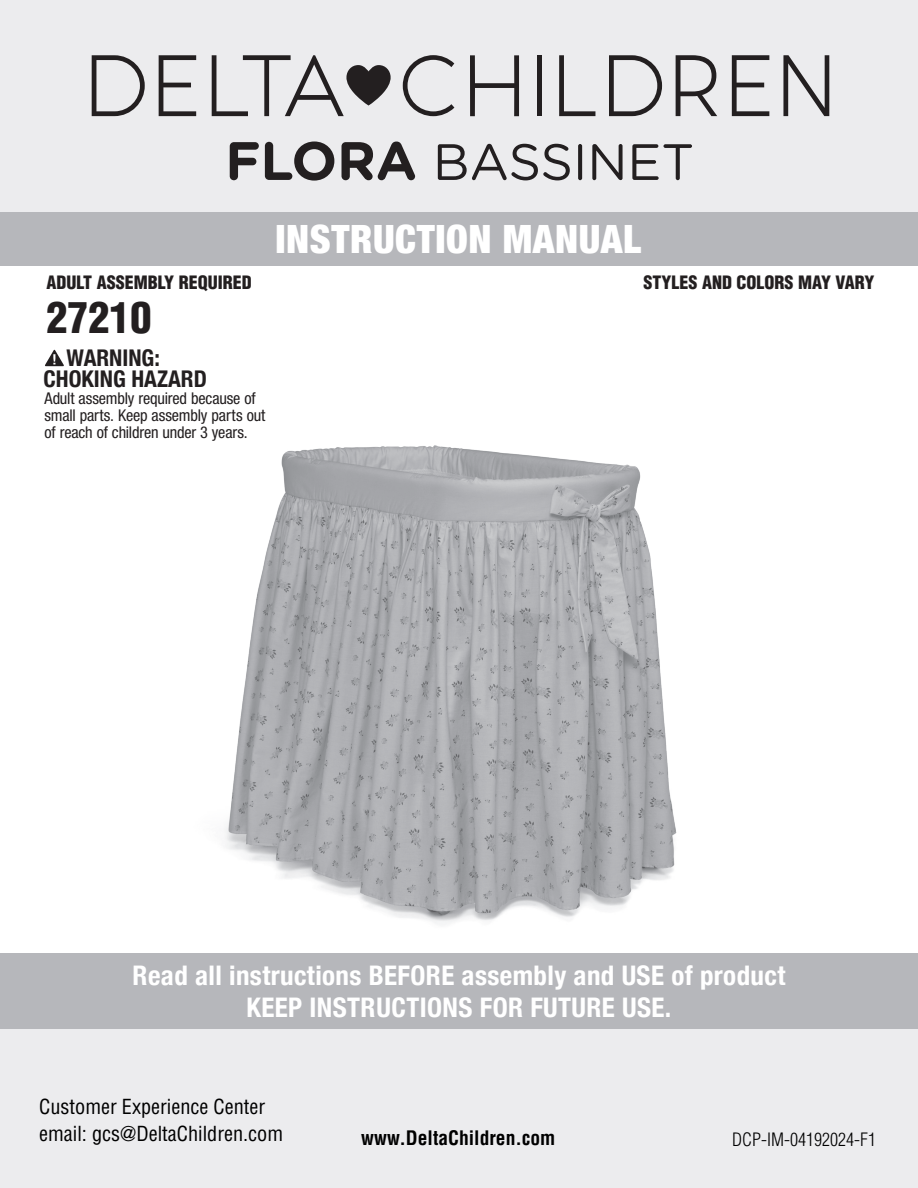
<style>
.page{position:relative;width:918px;height:1188px;background:#fff}
.page>*{position:absolute;margin:0;border:0;box-sizing:border-box;transform-origin:0 0}
.t1{font:51px "Gotham Rounded";letter-spacing:-.005em;color:#231f20}
.t2{font:900 condensed 42px "Helvetica LT Pro";color:#231f20}
.t3{font:900 condensed 39px "Helvetica Neue";letter-spacing:.015em;color:#fff}
.t4{font:700 condensed 27px "Helvetica Neue";letter-spacing:.015em;color:#fff}
.t5{font:700 condensed 23.1px "Helvetica Neue";color:#231f20}
.t6{font:condensed 20.25px "Helvetica LT Pro";color:#000}
.t7{font:700 condensed 19.5px "Helvetica LT Pro";color:#000}
.t8{font:900 condensed 18px "Helvetica LT Pro";color:#231f20}
.t9{font:300 condensed 18px "Helvetica LT Pro";color:#000}
.t10{font:condensed 16.2px/17.2px "Helvetica Neue";letter-spacing:-.01em;color:#231f20}
.s1{font-weight:700;font-size:54px}
</style>
<div class="page">
<div style="left:0;top:1px;width:918px;height:211px;background:#ececee"></div>
<div style="left:0;top:1013px;width:918px;height:175px;background:#ececee"></div>
<div style="left:0;top:212px;width:918px;height:54px;background:#b6b7bb"></div>
<div style="left:0;top:953px;width:918px;height:75px;background:#b6b7bb"></div>
<svg style="left:45px;top:350px;width:19px;height:16px"></svg>
<svg style="left:92px;top:55px;width:53px;height:61px"></svg>
<svg style="left:159px;top:55px;width:37px;height:61px"></svg>
<svg style="left:212px;top:55px;width:179px;height:61px"></svg>
<svg style="left:609px;top:55px;width:53px;height:61px"></svg>
<svg style="left:732px;top:55px;width:37px;height:61px"></svg>
<svg style="left:559px;top:55px;width:36px;height:61px"></svg>
<svg style="left:403px;top:55px;width:51px;height:61px"></svg>
<svg style="left:470px;top:55px;width:49px;height:61px"></svg>
<div style="left:537px;top:55px;width:5px;height:61px;background:#231f20"></div>
<svg style="left:676px;top:55px;width:41px;height:61px"></svg>
<svg style="left:783px;top:55px;width:46px;height:61px"></svg>
<img style="left:225px;top:445px;width:452px;height:479px">
<p class="t1" style="left:225px;top:127px;width:471px"><span class="s1">FLORA</span> BASSINET</p>
<p class="t8" style="left:47px;top:271px;width:207px">ADULT ASSEMBLY REQUIRED</p>
<p class="t2" style="left:47px;top:291px;width:106px">27210</p>
<p class="t5" style="left:67px;top:339px;width:95px">WARNING:</p>
<p class="t10" style="left:45px;top:389px;width:223px">Adult assembly required because of small parts. Keep assembly parts out of reach of children under 3 years.</p>
<p class="t5" style="left:44px;top:360px;width:165px">CHOKING HAZARD</p>
<p class="t3" style="left:276px;top:207px;width:367px">INSTRUCTION MANUAL</p>
<p class="t8" style="left:644px;top:271px;width:233px">STYLES AND COLORS MAY VARY</p>
<p class="t4" style="left:133px;top:953px;width:654px">Read all instructions BEFORE assembly and USE of product</p>
<p class="t4" style="left:247px;top:985px;width:426px">KEEP INSTRUCTIONS FOR FUTURE USE.</p>
<p class="t6" style="left:39px;top:1094px;width:228px">Customer Experience Center</p>
<p class="t6" style="left:39px;top:1121px;width:245px">email: gcs@DeltaChildren.com</p>
<p class="t7" style="left:361px;top:1125px;width:196px">www.DeltaChildren.com</p>
<p class="t9" style="left:732px;top:1128px;width:145px">DCP-IM-04192024-F1</p>
</div>
